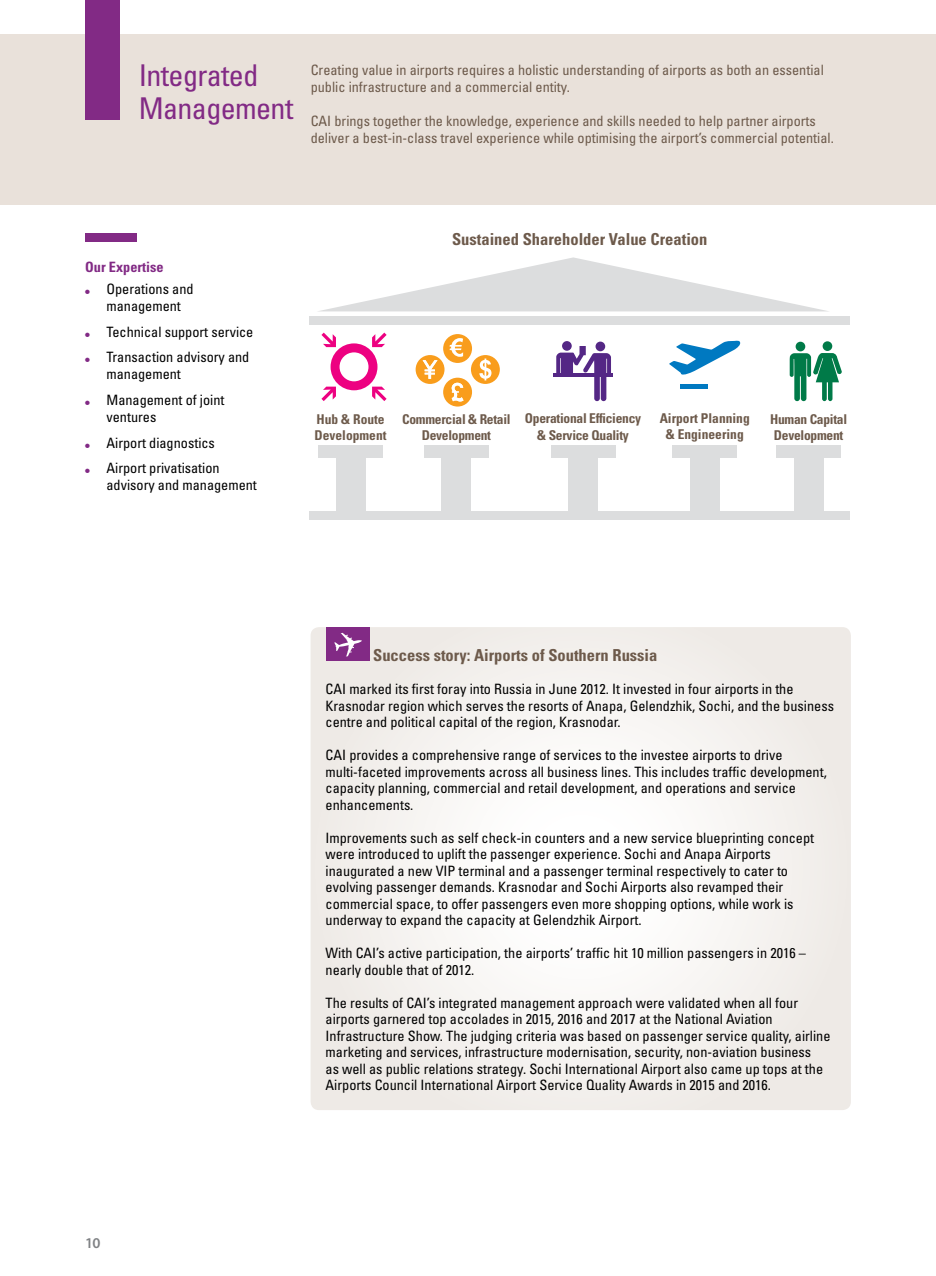
<style>
.page{position:relative;width:936px;height:1276px;background:#fff}
.page>*{position:absolute;margin:0;border:0;box-sizing:border-box;transform-origin:0 0}
.t1{font:condensed 30px/33px "Univers LT Std";letter-spacing:-.02em;color:#822a85}
.t2{font:700 condensed 16.5px "Univers LT Std";color:#6d5a4b}
.t3{font:600 15px "Myriad Pro";color:#808285}
.t4{font:condensed 14.25px/16.5px "Univers LT Std";color:#000}
.t5{font:condensed 14.25px/17.1px "Univers LT Std";color:#6d5a4b}
.t6{font:700 condensed 14.25px "Univers LT Std";color:#822a85}
.t7{font:700 condensed 13.5px/16.2px "Univers LT Std";letter-spacing:-.02em;color:#6d5a4b;text-align:center}
.t8{font:700 condensed 13.5px/16.2px "Univers LT Std";color:#6d5a4b}
.s1{color:#822a85}
</style>
<div class="page">
<div style="left:0;top:34px;width:935px;height:170px;background:#e9e1da"></div>
<div style="left:85px;top:0;width:34px;height:119px;background:#822a85"></div>
<div style="left:85px;top:233px;width:52px;height:9px;background:#822a85"></div>
<svg style="left:321px;top:333px;width:65px;height:68px"></svg>
<div style="left:443px;top:378px;width:29px;height:28px;background:#f99d1c;border-radius:50%"></div>
<svg style="left:451px;top:383px;width:12px;height:18px"></svg>
<div style="left:443px;top:334px;width:29px;height:29px;background:#f99d1c;border-radius:50%"></div>
<svg style="left:449px;top:338px;width:14px;height:19px"></svg>
<div style="left:471px;top:355px;width:29px;height:29px;background:#f99d1c;border-radius:50%"></div>
<svg style="left:479px;top:358px;width:12px;height:22px"></svg>
<div style="left:415px;top:355px;width:29px;height:29px;background:#f99d1c;border-radius:50%"></div>
<svg style="left:422px;top:360px;width:15px;height:19px"></svg>
<svg style="left:556px;top:341px;width:55px;height:60px"></svg>
<hr style="left:553px;top:373px;width:60px;height:4px;background:#542785">
<div style="left:795px;top:342px;width:10px;height:9px;background:#007a48;border-radius:50%"></div>
<div style="left:822px;top:341px;width:10px;height:10px;background:#007a48;border-radius:50%"></div>
<svg style="left:789px;top:353px;width:53px;height:48px"></svg>
<hr style="left:680px;top:385px;width:28px;height:4px;background:#0079c1">
<svg style="left:669px;top:340px;width:72px;height:35px"></svg>
<div style="left:310px;top:511px;width:539px;height:9px;background:#dcddde"></div>
<div style="left:310px;top:316px;width:539px;height:9px;background:#dcddde"></div>
<div style="left:318px;top:445px;width:65px;height:13px;background:#dcddde"></div>
<div style="left:424px;top:445px;width:64px;height:13px;background:#dcddde"></div>
<div style="left:550px;top:445px;width:65px;height:13px;background:#dcddde"></div>
<div style="left:672px;top:445px;width:65px;height:13px;background:#dcddde"></div>
<div style="left:776px;top:445px;width:64px;height:13px;background:#dcddde"></div>
<div style="left:335px;top:453px;width:30px;height:61px;background:#dcddde"></div>
<div style="left:441px;top:453px;width:30px;height:61px;background:#dcddde"></div>
<div style="left:568px;top:453px;width:30px;height:61px;background:#dcddde"></div>
<div style="left:689px;top:453px;width:30px;height:61px;background:#dcddde"></div>
<div style="left:793px;top:453px;width:30px;height:61px;background:#dcddde"></div>
<svg style="left:320px;top:257px;width:506px;height:54px"></svg>
<svg style="left:310px;top:627px;width:540px;height:483px"></svg>
<div style="left:325px;top:628px;width:44px;height:33px;background:#822a85"></div>
<svg style="left:334px;top:633px;width:28px;height:23px"></svg>
<h1 class="t1" style="left:139px;top:59px;width:156px">Integrated<br>Management</h1>
<p class="t5" style="left:310px;top:61px;width:514px">Creating value in airports requires a holistic understanding of airports as both an essential public infrastructure and a commercial entity.</p>
<p class="t5" style="left:310px;top:112px;width:524px">CAI brings together the knowledge, experience and skills needed to help partner airports deliver a best-in-class travel experience while optimising the airport’s commercial potential.</p>
<p class="t6" style="left:85px;top:259px;width:80px">Our Expertise</p>
<p class="t4" style="left:106px;top:280px;width:89px;line-height:17.1px;text-indent:-21px"><span class="s1">•</span> Operations and management</p>
<p class="t4" style="left:85px;top:323px;width:170px"><span class="s1">•</span> Technical support service</p>
<p class="t4" style="left:106px;top:348px;width:144px;line-height:17.1px;text-indent:-21px"><span class="s1">•</span> Transaction advisory and management</p>
<p class="t4" style="left:106px;top:391px;width:119px;line-height:17.1px;text-indent:-21px"><span class="s1">•</span> Management of joint ventures</p>
<p class="t4" style="left:85px;top:434px;width:131px"><span class="s1">•</span> Airport diagnostics</p>
<p class="t4" style="left:106px;top:459px;width:152px;line-height:17.1px;text-indent:-21px"><span class="s1">•</span> Airport privatisation advisory and management</p>
<p class="t2" style="left:452px;top:229px;width:257px">Sustained Shareholder Value Creation</p>
<p class="t8" style="left:659px;top:410px;width:92px;text-align:center">Airport Planning &amp; Engineering</p>
<p class="t8" style="left:314px;top:411px;width:73px">Hub &amp; Route<br>Development</p>
<p class="t7" style="left:402px;top:411px;width:110px">Commercial &amp; Retail<br>Development</p>
<p class="t7" style="left:525px;top:410px;width:118px">Operational Efficiency &amp; Service Quality</p>
<p class="t7" style="left:770px;top:411px;width:79px;text-align:left">Human Capital<br>Development</p>
<p class="t3" style="left:85px;top:1234px;width:17px">10</p>
<p class="t2" style="left:373px;top:645px;width:286px">Success story: Airports of Southern Russia</p>
<p class="t4" style="left:325px;top:680px;width:510px">CAI marked its first foray into Russia in June 2012. It invested in four airports in the<br>Krasnodar region which serves the resorts of Anapa, Gelendzhik, Sochi, and the business centre and political capital of the region, Krasnodar.</p>
<p class="t4" style="left:325px;top:746px;width:502px">CAI provides a comprehensive range of services to the investee airports to drive multi-faceted improvements across all business lines. This includes traffic development, capacity planning, commercial and retail development, and operations and service enhancements.</p>
<p class="t4" style="left:325px;top:829px;width:490px">Improvements such as self check-in counters and a new service blueprinting concept were introduced to uplift the passenger experience. Sochi and Anapa Airports inaugurated a new VIP terminal and a passenger terminal respectively to cater to evolving passenger demands. Krasnodar and Sochi Airports also revamped their commercial space, to offer passengers even more shopping options, while work is underway to expand the capacity at Gelendzhik Airport.</p>
<p class="t4" style="left:325px;top:944px;width:482px">With CAI’s active participation, the airports’ traffic hit 10 million passengers in 2016 – nearly double that of 2012.</p>
<p class="t4" style="left:325px;top:994px;width:506px">The results of CAI’s integrated management approach were validated when all four airports garnered top accolades in 2015, 2016 and 2017 at the National Aviation Infrastructure Show. The judging criteria was based on passenger service quality, airline marketing and services, infrastructure modernisation, security, non-aviation business<br>as well as public relations strategy. Sochi International Airport also came up tops at the Airports Council International Airport Service Quality Awards in 2015 and 2016.</p>
</div>
